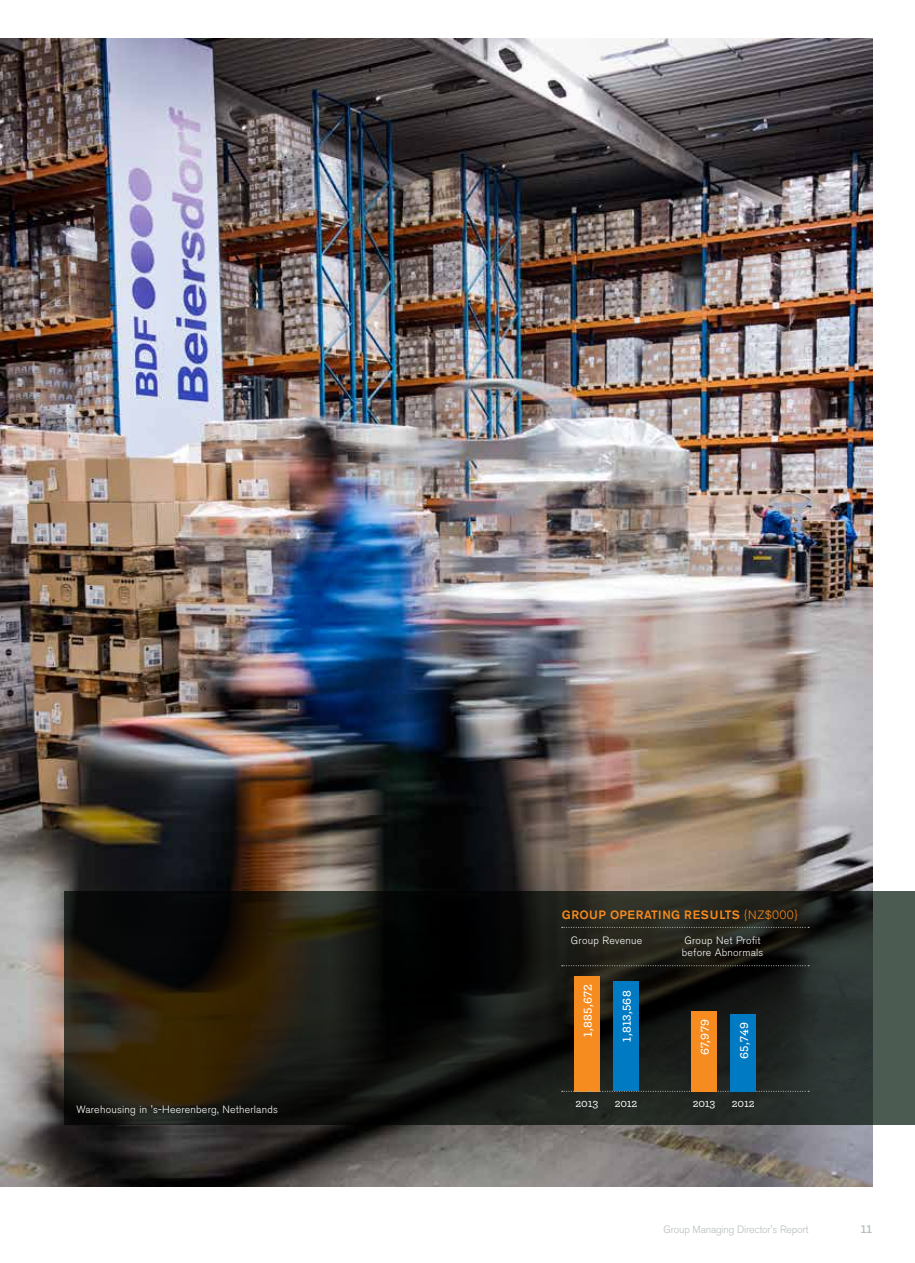
<style>
.page{position:relative;width:915px;height:1263px;background:#fff}
.page>*{position:absolute;margin:0;border:0;box-sizing:border-box;transform-origin:0 0}
.t1{font:600 15px "Archer";color:#b5bfb9}
.t2{font:600 12px "Archer";letter-spacing:.025em;color:#fff}
.t3{font:500 12px "Akzidenz Grotesk BE";letter-spacing:.025em;color:#f68b1f}
.t4{font:500 12px "Archer";letter-spacing:-.02em;color:#fff}
.t5{font:300 10.5px/12px "Akzidenz Grotesk BE";letter-spacing:.02em;color:#fff}
.t6{font:300 10.5px "Akzidenz Grotesk BE";letter-spacing:-.02em;color:#b5bfb9}
.s1{font-weight:300}
</style>
<div class="page">
<img style="left:0;top:39px;width:872px;height:1148px">
<svg style="left:64px;top:891px;width:850px;height:234px;background:#1d1e16"></svg>
<svg style="left:561px;top:927px;width:247px;height:1px"></svg>
<svg style="left:561px;top:965px;width:247px;height:1px"></svg>
<div style="left:613px;top:981px;width:25px;height:110px;background:#007ac2"></div>
<div style="left:574px;top:976px;width:25px;height:115px;background:#f68b1f"></div>
<svg style="left:561px;top:1091px;width:247px;height:1px"></svg>
<div style="left:730px;top:1014px;width:25px;height:77px;background:#007ac2"></div>
<div style="left:691px;top:1011px;width:25px;height:80px;background:#f68b1f"></div>
<p class="t5" style="left:77px;top:1104px;width:203px">Warehousing in 's-Heerenberg, Netherlands</p>
<p class="t3" style="left:561px;top:908px;width:238px">GROUP OPERATING RES ULTS <span class="s1">{NZ$000}</span></p>
<p class="t5" style="left:570px;top:934px;width:73px">Group Revenue</p>
<p class="t5" style="left:681px;top:934px;width:83px">Group Net Profit before Abnormals</p>
<p class="t2" style="left:578px;top:1036px;width:54px;rotate:-90deg">1,885,672</p>
<p class="t2" style="left:617px;top:1042px;width:53px;rotate:-90deg">1,813,568</p>
<p class="t4" style="left:575px;top:1094px;width:24px">2013</p>
<p class="t4" style="left:614px;top:1094px;width:24px">2012</p>
<p class="t2" style="left:695px;top:1055px;width:37px;rotate:-90deg">67,979</p>
<p class="t2" style="left:734px;top:1059px;width:38px;rotate:-90deg">65,749</p>
<p class="t4" style="left:692px;top:1094px;width:24px">2013</p>
<p class="t4" style="left:731px;top:1094px;width:24px">2012</p>
<p class="t6" style="left:663px;top:1223px;width:146px">Group Managing Director's Report</p>
<h1 class="t1" style="left:860px;top:1217px;width:13px">11</h1>
</div>
